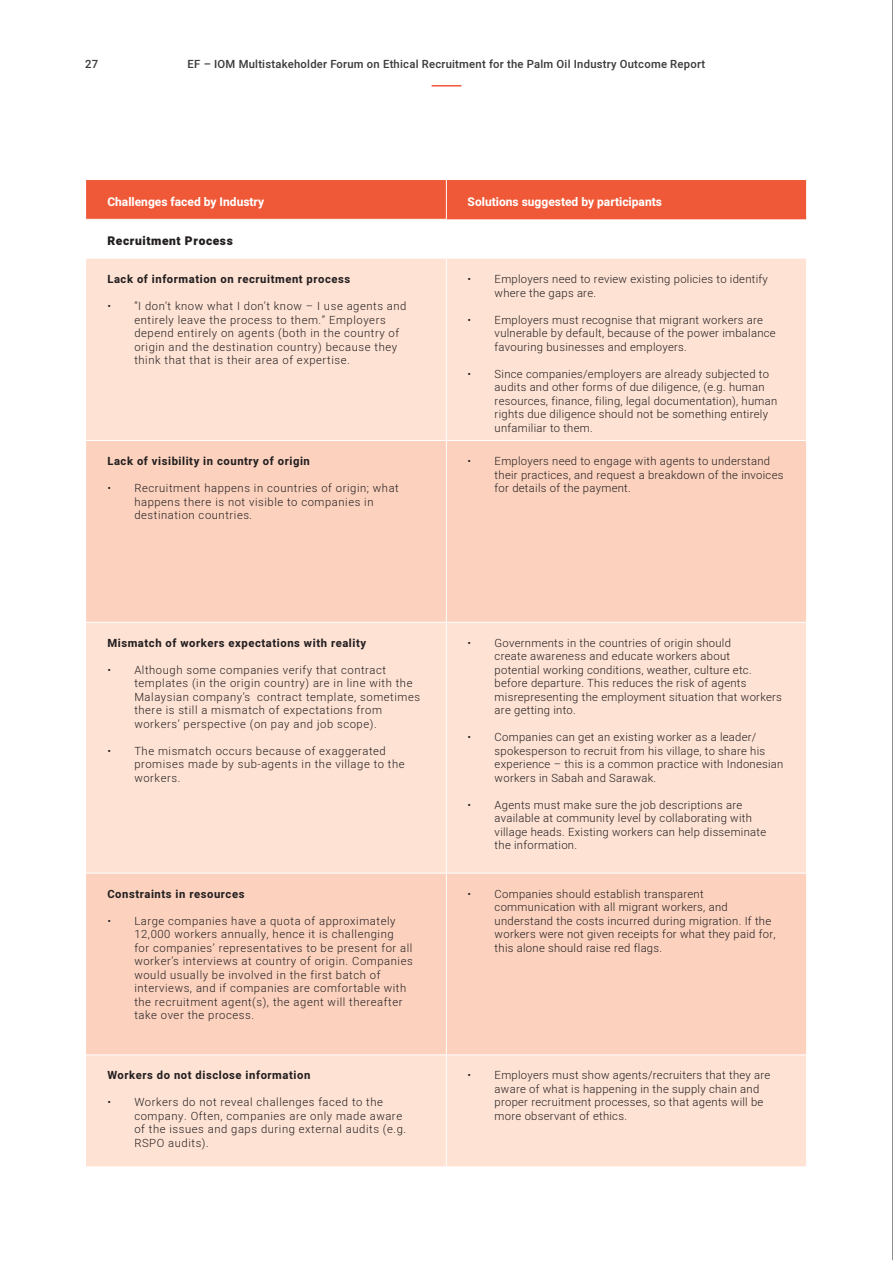
<style>
.page{position:relative;width:893px;height:1263px;background:#fff}
.page>*{position:absolute;margin:0;border:0;box-sizing:border-box;transform-origin:0 0}
.t1{font:700 12px "Heebo";color:#fff}
.t2{font:900 12px "Heebo";letter-spacing:.05em;color:#231f20}
.t3{font:300 11.25px/13.5px "Heebo";letter-spacing:.025em;color:#231f20}
.t4{font:300 11.25px/13.5px "Heebo";letter-spacing:.05em;color:#231f20}
.t5{font:700 11.25px "Heebo";letter-spacing:.05em;color:#231f20}
.t6{font:500 11.25px "Heebo";letter-spacing:.02em;color:#3c3c3c}
</style>
<div class="page">
<hr style="left:432px;top:85px;width:29px;height:2px;background:#f05937">
<hr style="left:892px;top:0;width:1px;height:1260px;background:#231f20">
<div style="left:86px;top:180px;width:720px;height:39px;background:#f05937"></div>
<div style="left:86px;top:259px;width:720px;height:908px;background:#fee2d4"></div>
<svg style="left:86px;top:441px;width:720px;height:614px;background:#fcd8c7"></svg>
<hr style="left:447px;top:440px;width:360px;height:1px;background:#fff">
<hr style="left:447px;top:622px;width:360px;height:1px;background:#fff">
<hr style="left:447px;top:873px;width:360px;height:1px;background:#fff">
<hr style="left:447px;top:1055px;width:360px;height:1px;background:#fff">
<hr style="left:446px;top:259px;width:1px;height:181px;background:#fff">
<hr style="left:446px;top:441px;width:1px;height:181px;background:#fff">
<hr style="left:446px;top:622px;width:1px;height:251px;background:#fff">
<hr style="left:446px;top:873px;width:1px;height:182px;background:#fff">
<hr style="left:446px;top:1055px;width:1px;height:112px;background:#fff">
<hr style="left:86px;top:440px;width:361px;height:1px;background:#fff">
<hr style="left:86px;top:622px;width:361px;height:1px;background:#fff">
<hr style="left:86px;top:873px;width:361px;height:1px;background:#fff">
<hr style="left:86px;top:1055px;width:361px;height:1px;background:#fff">
<hr style="left:446px;top:180px;width:1px;height:39px;background:#fff">
<p class="t6" style="left:85px;top:56px;width:15px">27</p>
<p class="t6" style="left:188px;top:56px;width:519px">EF – IOM Multistakeholder Forum on Ethical Recruitment for the Palm Oil Industry Outcome Report</p>
<p class="t1" style="left:107px;top:193px;width:158px">Challenges faced by Industry</p>
<p class="t1" style="left:468px;top:193px;width:196px">Solutions suggested by participants</p>
<p class="t2" style="left:107px;top:233px;width:127px">Recruitment Process</p>
<p class="t5" style="left:107px;top:271px;width:244px">Lack of information on recruitment process</p>
<p class="t4" style="left:134px;top:299px;width:274px;text-indent:-27px">• “I don’t know what I don’t know – I use agents and entirely leave the process to them.” Employers depend entirely on agents (both in the country of origin and the destination country) because they think that that is their area of expertise.</p>
<p class="t3" style="left:495px;top:272px;width:275px;text-indent:-27px">• Employers need to review existing policies to identify where the gaps are.</p>
<p class="t3" style="left:495px;top:313px;width:283px;text-indent:-27px">• Employers must recognise that migrant workers are vulnerable by default, because of the power imbalance favouring businesses and employers.</p>
<p class="t3" style="left:495px;top:367px;width:284px;text-indent:-27px">• Since companies/employers are already subjected to audits and other forms of due diligence, (e.g. human resources, finance, filing, legal documentation), human rights due diligence should not be something entirely unfamiliar to them.</p>
<p class="t5" style="left:107px;top:453px;width:204px">Lack of visibility in country of origin</p>
<p class="t4" style="left:134px;top:481px;width:266px;text-indent:-27px">• Recruitment happens in countries of origin; what happens there is not visible to companies in destination countries.</p>
<p class="t5" style="left:107px;top:635px;width:260px">Mismatch of workers expectations with reality</p>
<p class="t4" style="left:134px;top:663px;width:287px;text-indent:-27px">• Although some companies verify that contract templates (in the origin country) are in line with the Malaysian company’s contract template, sometimes there is still a mismatch of expectations from workers’ perspective (on pay and job scope).</p>
<p class="t4" style="left:134px;top:744px;width:272px;text-indent:-27px">• The mismatch occurs because of exaggerated promises made by sub-agents in the village to the workers.</p>
<p class="t5" style="left:107px;top:886px;width:139px">Constraints in resources</p>
<p class="t4" style="left:134px;top:914px;width:280px;text-indent:-27px">• Large companies have a quota of approximately 12,000 workers annually, hence it is challenging<br>for companies’ representatives to be present for all worker’s interviews at country of origin. Companies would usually be involved in the first batch of interviews, and if companies are comfortable with the recruitment agent(s), the agent will thereafter take over the process.</p>
<p class="t5" style="left:107px;top:1068px;width:205px">Workers do not disclose information</p>
<p class="t4" style="left:134px;top:1095px;width:273px;text-indent:-27px">• Workers do not reveal challenges faced to the company. Often, companies are only made aware of the issues and gaps during external audits (e.g.<br>RSPO audits).</p>
<p class="t3" style="left:495px;top:454px;width:290px;text-indent:-27px">• Employers need to engage with agents to understand their practices, and request a breakdown of the invoices for details of the payment.</p>
<p class="t3" style="left:495px;top:636px;width:289px;text-indent:-27px">• Governments in the countries of origin should<br>create awareness and educate workers about<br>potential working conditions, weather, culture etc. before departure. This reduces the risk of agents misrepresenting the employment situation that workers are getting into.</p>
<p class="t3" style="left:495px;top:730px;width:290px;text-indent:-27px">• Companies can get an existing worker as a leader/ spokesperson to recruit from his village, to share his experience – this is a common practice with Indonesian workers in Sabah and Sarawak.</p>
<p class="t3" style="left:495px;top:798px;width:273px;text-indent:-27px">• Agents must make sure the job descriptions are available at community level by collaborating with village heads. Existing workers can help disseminate the information.</p>
<p class="t3" style="left:495px;top:887px;width:282px;text-indent:-27px">• Companies should establish transparent communication with all migrant workers, and understand the costs incurred during migration. If the workers were not given receipts for what they paid for, this alone should raise red flags.</p>
<p class="t3" style="left:495px;top:1068px;width:277px;text-indent:-27px">• Employers must show agents/recruiters that they are aware of what is happening in the supply chain and proper recruitment processes, so that agents will be more observant of ethics.</p>
</div>
